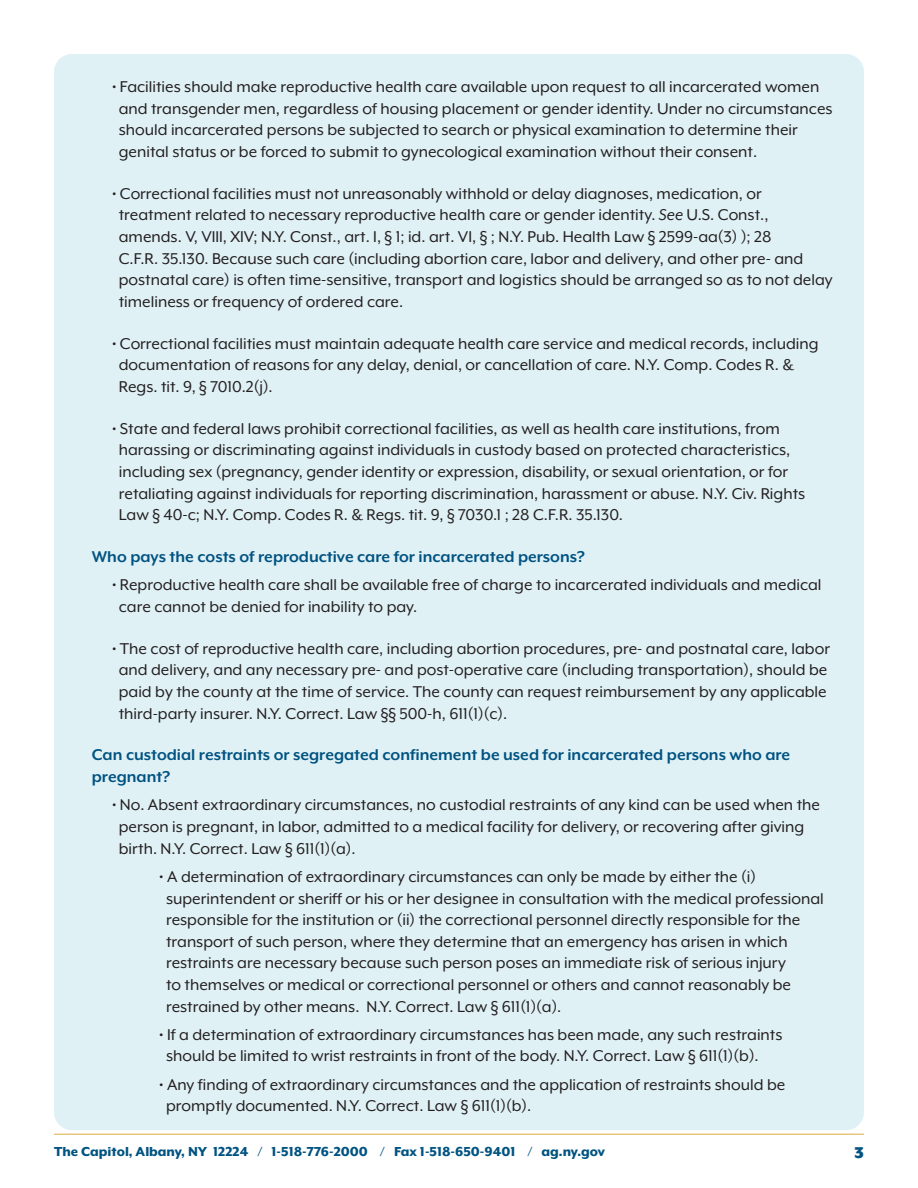
<style>
.page{position:relative;width:918px;height:1188px;background:#fff}
.page>*{position:absolute;margin:0;border:0;box-sizing:border-box;transform-origin:0 0}
.t1{font:18px/21.6px "Mr Eaves XL Mod OT";color:#231f20}
.t2{font:700 18px/21.6px "Mr Eaves XL Mod OT";color:#015381}
.t3{font:900 18px "Mr Eaves XL Mod OT";color:#015381}
.t4{font:800 15px "Mr Eaves XL Mod OT";color:#015381}
.s1{font-style:italic}
</style>
<div class="page">
<div style="left:54px;top:54px;width:810px;height:1076px;background:#e0f1f6;border-radius:18px"></div>
<hr style="left:54px;top:1134px;width:810px;height:1px;background:#d9ab45">
<p class="t1" style="left:112px;top:76px;width:709px">• Facilities should make reproductive health care available upon request to all incarcerated women</p>
<p class="t1" style="left:119px;top:98px;width:715px">and transgender men, regardless of housing placement or gender identity. Under no circumstances should incarcerated persons be subjected to search or physical examination to determine their genital status or be forced to submit to gynecological examination without their consent.</p>
<p class="t1" style="left:112px;top:183px;width:651px">• Correctional facilities must not unreasonably withhold or delay diagnoses, medication, or</p>
<p class="t1" style="left:119px;top:204px;width:715px">treatment related to necessary reproductive health care or gender identity. <span class="s1">See</span> U.S. Const., amends. V, VIII, XIV; N.Y. Const., art. I, § 1; id. art. VI, § ; N.Y. Pub. Health Law § 2599-aa(3) ); 28<br>C.F.R. 35.130. Because such care (including abortion care, labor and delivery, and other pre- and postnatal care) is often time-sensitive, transport and logistics should be arranged so as to not delay timeliness or frequency of ordered care.</p>
<p class="t1" style="left:112px;top:332px;width:708px">• Correctional facilities must maintain adequate health care service and medical records, including</p>
<p class="t1" style="left:119px;top:354px;width:677px">documentation of reasons for any delay, denial, or cancellation of care. N.Y. Comp. Codes R. &amp;<br>Regs. tit. 9, § 7010.2(j).</p>
<p class="t1" style="left:112px;top:417px;width:669px">• State and federal laws prohibit correctional facilities, as well as health care institutions, from</p>
<p class="t1" style="left:119px;top:439px;width:688px">harassing or discriminating against individuals in custody based on protected characteristics, including sex (pregnancy, gender identity or expression, disability, or sexual orientation, or for retaliating against individuals for reporting discrimination, harassment or abuse. N.Y. Civ. Rights Law § 40-c; N.Y. Comp. Codes R. &amp; Regs. tit. 9, § 7030.1 ; 28 C.F.R. 35.130.</p>
<p class="t2" style="left:92px;top:546px;width:495px">Who pays the costs of reproductive care for incarcerated persons?</p>
<p class="t1" style="left:112px;top:574px;width:711px">• Reproductive health care shall be available free of charge to incarcerated individuals and medical</p>
<p class="t1" style="left:119px;top:596px;width:300px">care cannot be denied for inability to pay.</p>
<p class="t1" style="left:112px;top:638px;width:719px">• The cost of reproductive health care, including abortion procedures, pre- and postnatal care, labor</p>
<p class="t1" style="left:119px;top:659px;width:710px;text-align:justify">and delivery, and any necessary pre- and post-operative care (including transportation), should be paid by the county at the time of service. The county can request reimbursement by any applicable third-party insurer. N.Y. Correct. Law §§ 500-h, 611(1)(c).</p>
<p class="t2" style="left:92px;top:744px;width:700px">Can custodial restraints or segregated confinement be used for incarcerated persons who are pregnant?</p>
<p class="t1" style="left:112px;top:794px;width:710px">• No. Absent extraordinary circumstances, no custodial restraints of any kind can be used when the</p>
<p class="t1" style="left:119px;top:816px;width:687px">person is pregnant, in labor, admitted to a medical facility for delivery, or recovering after giving birth. N.Y. Correct. Law § 611(1)(a).</p>
<p class="t1" style="left:159px;top:866px;width:598px">• A determination of extraordinary circumstances can only be made by either the (i)</p>
<p class="t1" style="left:166px;top:887px;width:659px">superintendent or sheriff or his or her designee in consultation with the medical professional</p>
<p class="t1" style="left:166px;top:909px;width:636px">responsible for the institution or (ii) the correctional personnel directly responsible for the</p>
<p class="t1" style="left:166px;top:930px;width:623px">transport of such person, where they determine that an emergency has arisen in which</p>
<p class="t1" style="left:166px;top:952px;width:621px">restraints are necessary because such person poses an immediate risk of serious injury</p>
<p class="t1" style="left:166px;top:974px;width:627px">to themselves or medical or correctional personnel or others and cannot reasonably be</p>
<p class="t1" style="left:166px;top:995px;width:397px">restrained by other means. N.Y. Correct. Law § 611(1)(a).</p>
<p class="t1" style="left:159px;top:1024px;width:625px">• If a determination of extraordinary circumstances has been made, any such restraints</p>
<p class="t1" style="left:166px;top:1045px;width:594px">should be limited to wrist restraints in front of the body. N.Y. Correct. Law § 611(1)(b).</p>
<p class="t1" style="left:159px;top:1074px;width:628px">• Any finding of extraordinary circumstances and the application of restraints should be</p>
<p class="t1" style="left:166px;top:1095px;width:367px">promptly documented. N.Y. Correct. Law § 611(1)(b).</p>
<p class="t4" style="left:54px;top:1143px;width:553px">The Capitol, Albany, NY 12224 / 1-518-776-2000 / Fax 1-518-650-9401 / ag.ny.gov</p>
<p class="t3" style="left:855px;top:1143px;width:11px">3</p>
</div>
